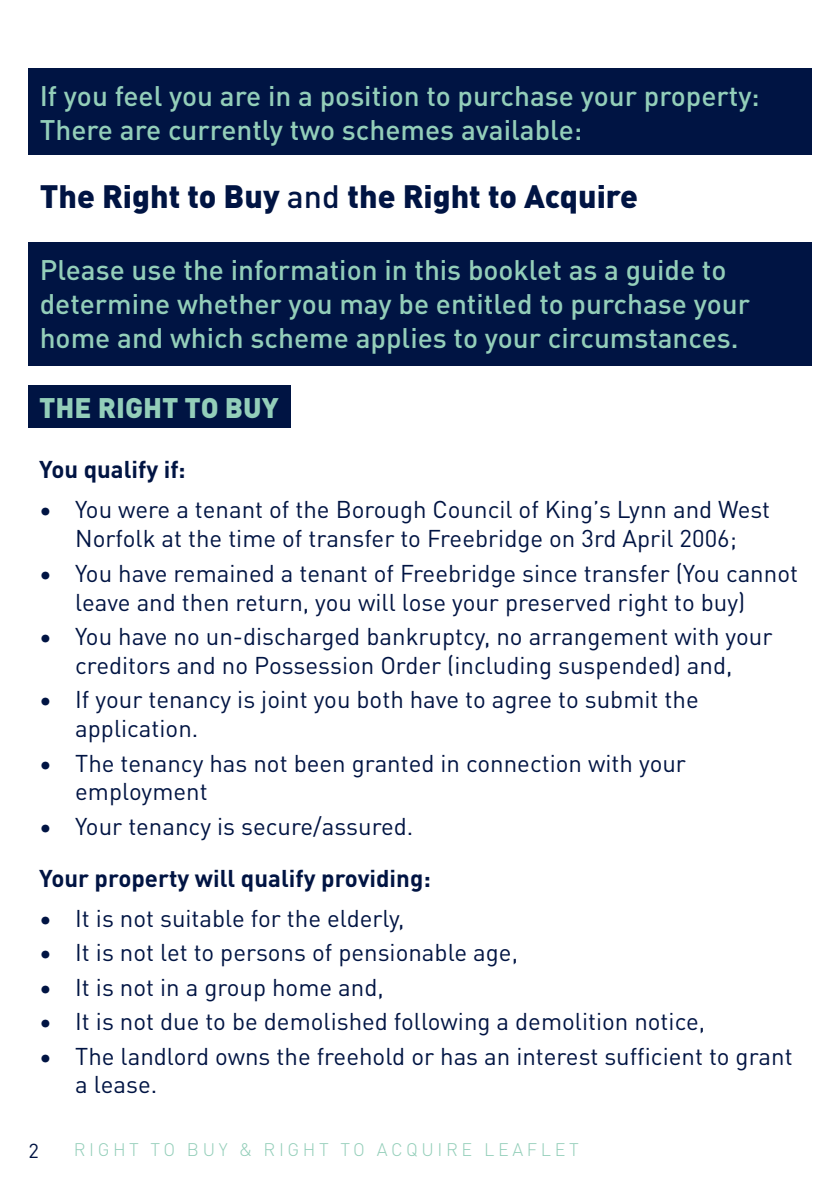
<style>
.page{position:relative;width:840px;height:1191px;background:#fff}
.page>*{position:absolute;margin:0;border:0;box-sizing:border-box;transform-origin:0 0}
.t1{font:900 32px "DINOT";color:#001443}
.t2{font:500 28px/33.6px "DINOT";color:#93ceb9}
.t3{font:900 28px "DINOT";color:#93ceb9}
.t4{font:24px/28.8px "DINOT";color:#001443}
.t5{font:700 24px "DINOT";color:#001443}
.t6{font:20px "DINOT";color:#001443}
.t7{font:300 18px "DINOT";letter-spacing:.2em;color:#93ceb9}
.s1{font-weight:500}
</style>
<div class="page">
<div style="left:28px;top:68px;width:783px;height:86px;background:#001443"></div>
<div style="left:28px;top:242px;width:783px;height:124px;background:#001443"></div>
<div style="left:28px;top:385px;width:263px;height:43px;background:#001443"></div>
<p class="t2" style="left:40px;top:78px;width:721px">If you feel you are in a position to purchase your property:<br>There are currently two schemes available:</p>
<h1 class="t1" style="left:40px;top:171px;width:599px">The Right to Buy <span class="s1">and</span> the Right to Acquire</h1>
<p class="t2" style="left:40px;top:252px;width:711px">Please use the information in this booklet as a guide to determine whether you may be entitled to purchase your home and which scheme applies to your circumstances.</p>
<p class="t3" style="left:39px;top:386px;width:241px">THE RIGHT TO BUY</p>
<p class="t5" style="left:39px;top:451px;width:148px">You qualify if:</p>
<p class="t4" style="left:39px;top:494px;width:732px;text-align:center">• You were a tenant of the Borough Council of King’s Lynn and West<br>Norfolk at the time of transfer to Freebridge on 3rd April 2006;</p>
<p class="t4" style="left:75px;top:557px;width:724px;text-indent:-36px">• You have remained a tenant of Freebridge since transfer (You cannot leave and then return, you will lose your preserved right to buy)</p>
<p class="t4" style="left:39px;top:620px;width:734px;text-align:center">• You have no un-discharged bankruptcy, no arrangement with your creditors and no Possession Order (including suspended) and,</p>
<p class="t4" style="left:75px;top:683px;width:624px;text-indent:-36px">• If your tenancy is joint you both have to agree to submit the application.</p>
<p class="t4" style="left:75px;top:747px;width:612px;text-indent:-36px">• The tenancy has not been granted in connection with your employment</p>
<p class="t4" style="left:39px;top:810px;width:375px">• Your tenancy is secure/assured.</p>
<p class="t5" style="left:39px;top:859px;width:393px">Your property will qualify providing:</p>
<p class="t4" style="left:39px;top:902px;width:366px">• It is not suitable for the elderly,</p>
<p class="t4" style="left:39px;top:936px;width:480px">• It is not let to persons of pensionable age,</p>
<p class="t4" style="left:39px;top:971px;width:346px">• It is not in a group home and,</p>
<p class="t4" style="left:39px;top:1005px;width:667px">• It is not due to be demolished following a demolition notice,</p>
<p class="t4" style="left:75px;top:1040px;width:718px;text-indent:-36px">• The landlord owns the freehold or has an interest sufficient to grant a lease.</p>
<p class="t6" style="left:28px;top:1135px;width:12px">2</p>
<p class="t7" style="left:74px;top:1136px;width:506px">RIGHT TO BUY &amp; RIGHT TO ACQUIRE LEAFLET</p>
</div>
